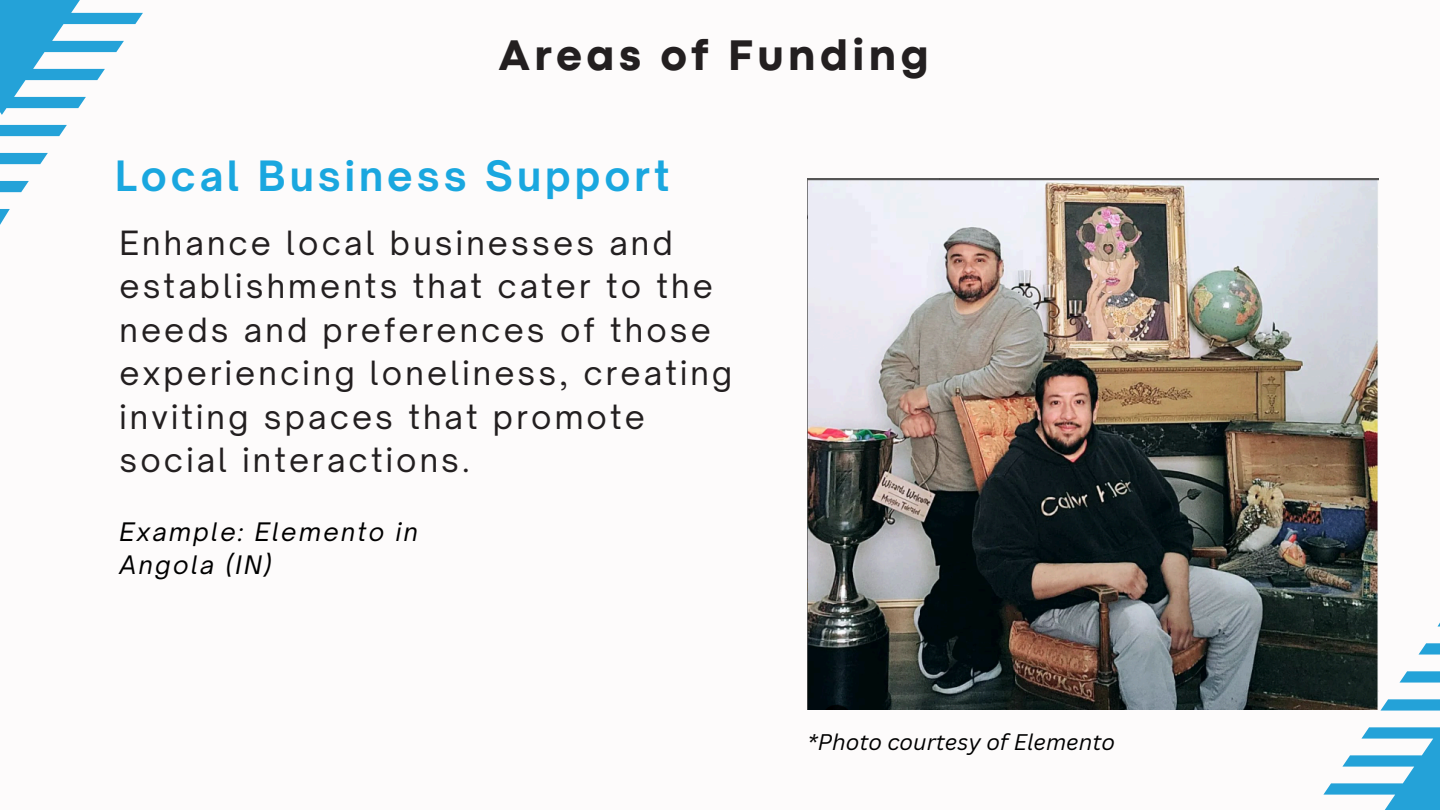
<style>
.page{position:relative;width:1440px;height:810px;background:#fdfbfb}
.page>*{position:absolute;margin:0;border:0;box-sizing:border-box;transform-origin:0 0}
.t1{font:800 44.7px "Codec Pro";letter-spacing:.1em;color:#231f20}
.t2{font:700 40px "Open Sauce One";letter-spacing:.1em;color:#1aa7df}
.t3{font:32px/43.5px "Open Sauce One";letter-spacing:.1em;color:#231f20}
.t4{font:italic 24.4px/33px "Open Sauce One";letter-spacing:.1em;color:#000}
.t5{font:italic 22px "Canva Sans";color:#000}
</style>
<div class="page">
<svg style="left:1323px;top:727px;width:117px;height:83px"></svg>
<svg style="left:1400px;top:671px;width:40px;height:12px"></svg>
<svg style="left:1419px;top:643px;width:21px;height:12px"></svg>
<svg style="left:1380px;top:699px;width:60px;height:12px"></svg>
<svg style="left:0;top:0;width:143px;height:115px"></svg>
<svg style="left:0;top:153px;width:48px;height:11px"></svg>
<svg style="left:0;top:181px;width:29px;height:11px"></svg>
<svg style="left:0;top:125px;width:67px;height:11px"></svg>
<svg style="left:0;top:209px;width:10px;height:16px"></svg>
<img style="left:807px;top:179px;width:571px;height:531px">
<h2 class="t1" style="left:499px;top:40px;width:431px">Areas of Funding</h2>
<p class="t2" style="left:115px;top:151px;width:556px">Local Business Support</p>
<h1 class="t3" style="left:119px;top:221px;width:614px">Enhance local businesses and establishments that cater to the needs and preferences of those experiencing loneliness, creating inviting spaces that promote social interactions.</h1>
<p class="t4" style="left:119px;top:515px;width:300px">Example: Elemento in<br>Angola (IN)</p>
<h3 class="t5" style="left:807px;top:727px;width:309px">*Photo courtesy of Elemento</h3>
</div>
